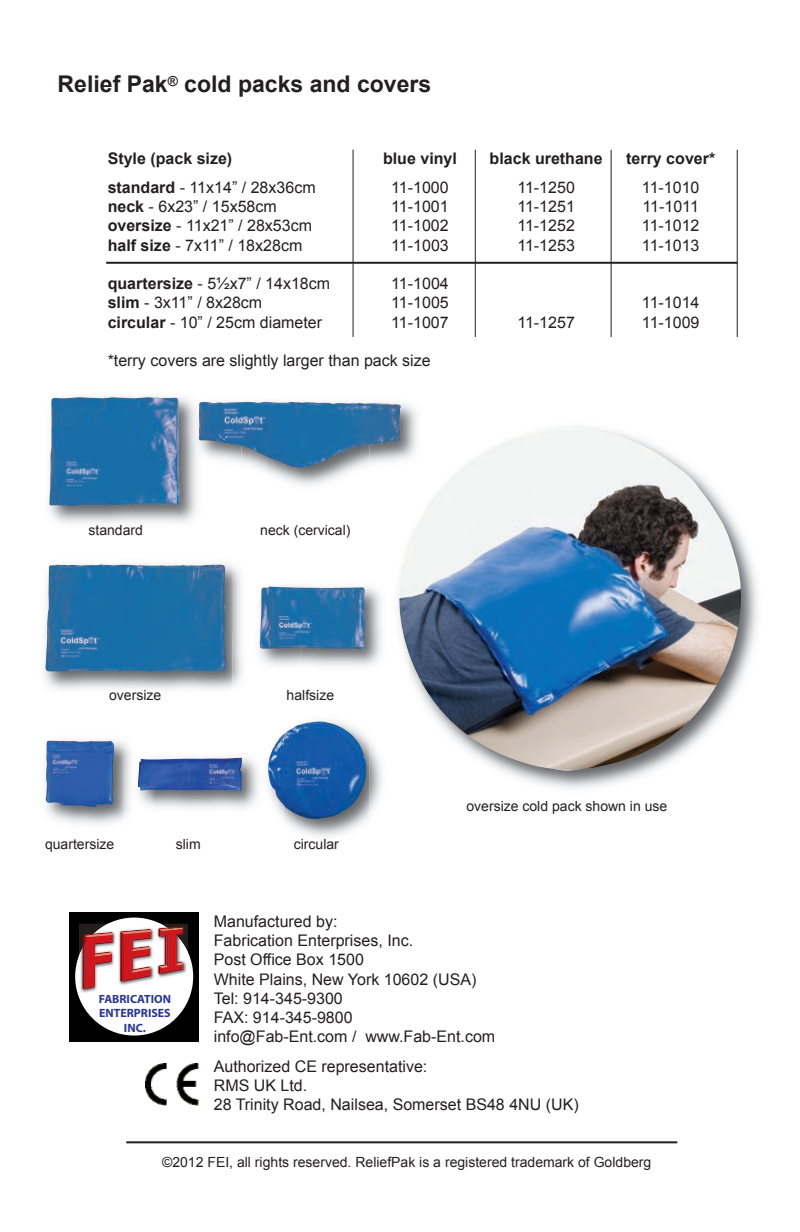
<style>
.page{position:relative;width:800px;height:1232px;background:#fff}
.page>*{position:absolute;margin:0;border:0;box-sizing:border-box;transform-origin:0 0}
.t1{font:700 23px "Arial";color:#231f20}
.t2{font:16px/19.2px "Arial";color:#231f20}
.t3{font:700 16px "Arial";color:#231f20}
.t4{font:14px "Arial";color:#231f20}
.t5{font:700 12px/14.4px "Myriad Pro";color:#283890;text-align:center}
.s1{font-weight:700}
</style>
<div class="page">
<hr style="left:352px;top:150px;width:1px;height:187px;background:#231f20">
<hr style="left:474px;top:150px;width:1px;height:187px;background:#231f20">
<hr style="left:610px;top:150px;width:1px;height:187px;background:#231f20">
<hr style="left:736px;top:150px;width:1px;height:187px;background:#231f20">
<img style="left:284px;top:720px;width:85px;height:117px">
<img style="left:279px;top:721px;width:87px;height:98px">
<img style="left:49px;top:396px;width:128px;height:127px">
<img style="left:49px;top:397px;width:128px;height:109px">
<img style="left:177px;top:397px;width:182px;height:126px">
<img style="left:177px;top:398px;width:3px;height:107px">
<img style="left:198px;top:401px;width:171px;height:66px">
<img style="left:44px;top:563px;width:188px;height:127px">
<img style="left:122px;top:563px;width:110px;height:69px">
<img style="left:45px;top:564px;width:182px;height:107px">
<img style="left:232px;top:566px;width:137px;height:120px">
<img style="left:301px;top:566px;width:55px;height:20px">
<img style="left:259px;top:586px;width:106px;height:63px">
<img style="left:502px;top:534px;width:256px;height:255px">
<img style="left:369px;top:587px;width:13px;height:228px">
<img style="left:369px;top:403px;width:48px;height:61px">
<img style="left:369px;top:403px;width:31px;height:41px">
<img style="left:369px;top:699px;width:13px;height:7px">
<img style="left:398px;top:427px;width:343px;height:343px">
<hr style="left:106px;top:262px;width:631px;height:2px;background:#231f20">
<div style="left:70px;top:912px;width:129px;height:129px;background:#000"></div>
<div style="left:75px;top:917px;width:118px;height:118px;background:#fff;border-radius:50%"></div>
<img style="left:79px;top:923px;width:109px;height:70px">
<svg style="left:82px;top:931px;width:31px;height:58px"></svg>
<svg style="left:120px;top:928px;width:31px;height:53px;background:#c8585b"></svg>
<svg style="left:158px;top:926px;width:25px;height:48px"></svg>
<hr style="left:126px;top:1141px;width:551px;height:2px;background:#231f20">
<img style="left:145px;top:1063px;width:53px;height:42px">
<img style="left:45px;top:740px;width:79px;height:84px">
<img style="left:46px;top:740px;width:68px;height:67px">
<img style="left:124px;top:744px;width:160px;height:75px">
<img style="left:268px;top:739px;width:16px;height:66px">
<img style="left:138px;top:757px;width:104px;height:33px">
<h1 class="t1" style="left:58px;top:72px;width:375px">Relief Pak<sup>®</sup> cold packs and covers</h1>
<p class="t3" style="left:108px;top:149px;width:126px">Style (pack size)</p>
<p class="t3" style="left:383px;top:149px;width:75px">blue vinyl</p>
<p class="t3" style="left:489px;top:149px;width:114px">black urethane</p>
<p class="t3" style="left:626px;top:149px;width:90px">terry cover*</p>
<p class="t2" style="left:108px;top:178px;width:209px"><span class="s1">standard</span> - 11x14” / 28x36cm</p>
<p class="t2" style="left:391px;top:178px;width:59px">11-1000</p>
<p class="t2" style="left:517px;top:178px;width:59px">11-1250</p>
<p class="t2" style="left:641px;top:178px;width:59px">11-1010</p>
<p class="t2" style="left:108px;top:197px;width:170px"><span class="s1">neck</span> - 6x23” / 15x58cm</p>
<p class="t2" style="left:391px;top:197px;width:59px">11-1001</p>
<p class="t2" style="left:517px;top:197px;width:59px">11-1251</p>
<p class="t2" style="left:642px;top:197px;width:58px">11-1011</p>
<p class="t2" style="left:108px;top:216px;width:206px"><span class="s1">oversize</span> - 11x21” / 28x53cm</p>
<p class="t2" style="left:391px;top:216px;width:59px">11-1002</p>
<p class="t2" style="left:517px;top:216px;width:59px">11-1252</p>
<p class="t2" style="left:641px;top:216px;width:59px">11-1012</p>
<p class="t2" style="left:108px;top:235px;width:196px"><span class="s1">half size</span> - 7x11” / 18x28cm</p>
<p class="t2" style="left:391px;top:235px;width:59px">11-1003</p>
<p class="t2" style="left:517px;top:235px;width:59px">11-1253</p>
<p class="t2" style="left:641px;top:235px;width:59px">11-1013</p>
<p class="t2" style="left:108px;top:274px;width:224px"><span class="s1">quartersize</span> - 5½x7” / 14x18cm</p>
<p class="t2" style="left:391px;top:274px;width:59px">11-1004</p>
<p class="t2" style="left:108px;top:293px;width:156px"><span class="s1">slim</span> - 3x11” / 8x28cm</p>
<p class="t2" style="left:391px;top:293px;width:59px">11-1005</p>
<p class="t2" style="left:641px;top:293px;width:59px">11-1014</p>
<p class="t2" style="left:108px;top:312px;width:216px"><span class="s1">circular</span> - 10” / 25cm diameter</p>
<p class="t2" style="left:391px;top:312px;width:59px">11-1007</p>
<p class="t2" style="left:517px;top:312px;width:59px">11-1257</p>
<p class="t2" style="left:641px;top:312px;width:59px">11-1009</p>
<p class="t2" style="left:108px;top:351px;width:324px">*terry covers are slightly larger than pack size</p>
<p class="t4" style="left:88px;top:522px;width:56px">standard</p>
<p class="t4" style="left:260px;top:522px;width:92px">neck (cervical)</p>
<p class="t4" style="left:109px;top:687px;width:54px">oversize</p>
<p class="t4" style="left:286px;top:687px;width:49px">halfsize</p>
<p class="t4" style="left:45px;top:835px;width:71px">quartersize</p>
<p class="t4" style="left:176px;top:835px;width:26px">slim</p>
<p class="t4" style="left:294px;top:835px;width:47px">circular</p>
<p class="t4" style="left:466px;top:798px;width:202px">oversize cold pack shown in use</p>
<p class="t5" style="left:99px;top:992px;width:74px">FABRICATION<br>ENTERPRISES<br>INC.</p>
<p class="t2" style="left:214px;top:911px;width:283px">Manufactured by:<br>Fabrication Enterprises, Inc.<br>Post Office Box 1500<br>White Plains, New York 10602 (USA)<br>Tel: 914-345-9300<br>FAX: 914-345-9800<br>info@Fab-Ent.com / www.Fab-Ent.com</p>
<p class="t2" style="left:214px;top:1056px;width:366px">Authorized CE representative:<br>RMS UK Ltd.<br>28 Trinity Road, Nailsea, Somerset BS48 4NU (UK)</p>
<p class="t4" style="left:162px;top:1153px;width:490px">©2012 FEI, all rights reserved. ReliefPak is a registered trademark of Goldberg</p>
</div>
